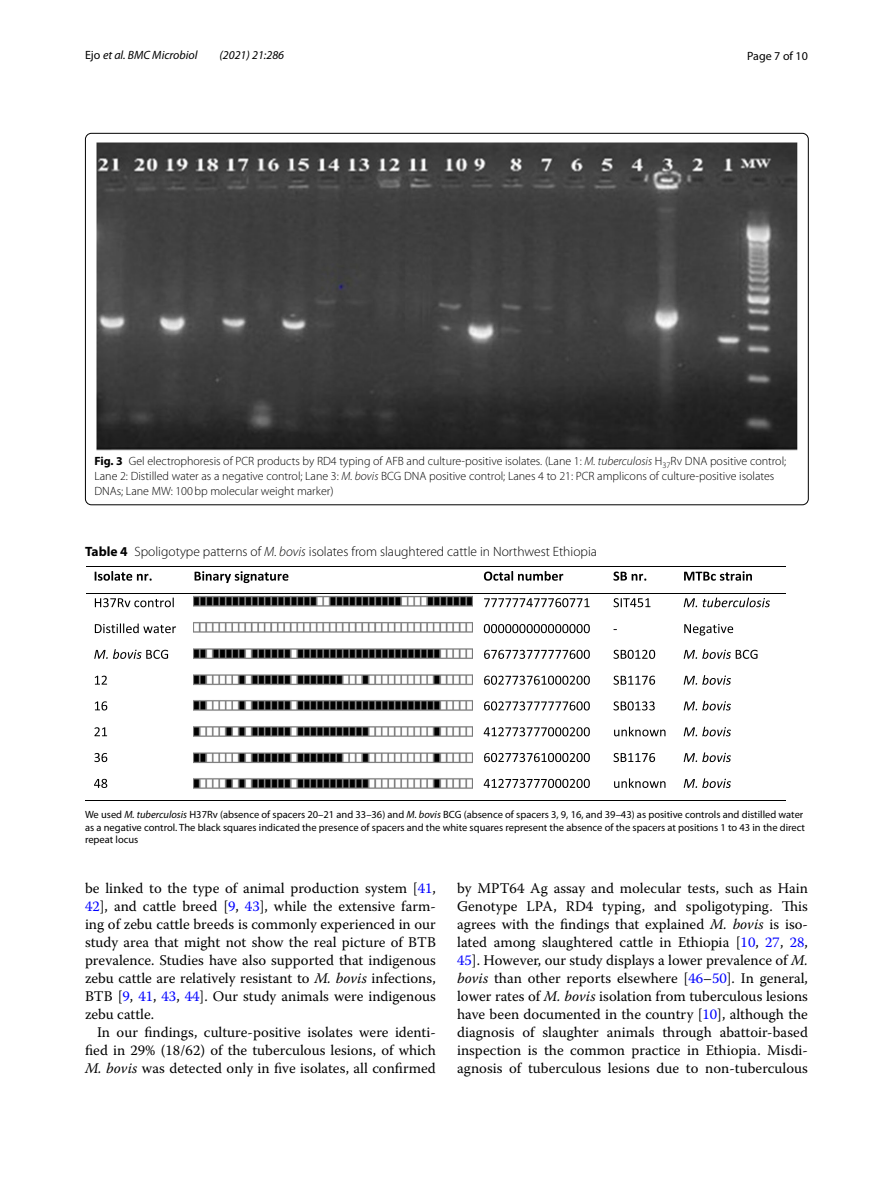
<style>
.page{position:relative;width:893px;height:1187px;background:#fff}
.page>*{position:absolute;margin:0;border:0;box-sizing:border-box;transform-origin:0 0}
.t1{font:14.7px/18px "Warnock Pro";color:#000;text-align:justify}
.t2{font:300 13.5px "Myriad Pro";color:#000}
.t3{font:300 12px/15px "Myriad Pro";color:#000}
.t4{font:italic 12px "Myriad Pro";color:#000}
.t5{font:12px "Myriad Pro";color:#000}
.t6{font:10.5px/12.8px "Myriad Pro";color:#000}
.s1{font-style:normal}
.s2{font-weight:700}
.s3{font-style:italic}
.s4{color:#00f}
</style>
<div class="page">
<img style="left:97px;top:142px;width:700px;height:308px">
<img style="left:193px;top:595px;width:280px;height:194px">
<svg style="left:95px;top:571px;width:57px;height:9px"></svg>
<svg style="left:195px;top:571px;width:93px;height:12px"></svg>
<svg style="left:484px;top:571px;width:79px;height:9px"></svg>
<svg style="left:613px;top:571px;width:33px;height:9px"></svg>
<svg style="left:684px;top:571px;width:68px;height:9px"></svg>
<hr style="left:86px;top:566px;width:100px;height:1px;background:#000">
<hr style="left:187px;top:566px;width:289px;height:1px;background:#000">
<hr style="left:476px;top:566px;width:129px;height:1px;background:#000">
<hr style="left:606px;top:566px;width:69px;height:1px;background:#000">
<hr style="left:676px;top:566px;width:109px;height:1px;background:#000">
<svg style="left:95px;top:597px;width:79px;height:10px"></svg>
<svg style="left:484px;top:598px;width:106px;height:9px"></svg>
<svg style="left:613px;top:598px;width:37px;height:9px"></svg>
<svg style="left:684px;top:597px;width:86px;height:10px"></svg>
<hr style="left:86px;top:593px;width:100px;height:1px;background:#000">
<hr style="left:187px;top:593px;width:289px;height:1px;background:#000">
<hr style="left:476px;top:593px;width:129px;height:1px;background:#000">
<hr style="left:606px;top:593px;width:69px;height:1px;background:#000">
<hr style="left:676px;top:593px;width:109px;height:1px;background:#000">
<svg style="left:95px;top:623px;width:81px;height:10px"></svg>
<svg style="left:484px;top:624px;width:106px;height:9px"></svg>
<svg style="left:684px;top:624px;width:49px;height:11px"></svg>
<svg style="left:94px;top:649px;width:74px;height:10px"></svg>
<svg style="left:484px;top:649px;width:106px;height:10px"></svg>
<svg style="left:613px;top:649px;width:42px;height:10px"></svg>
<svg style="left:684px;top:649px;width:73px;height:10px"></svg>
<svg style="left:95px;top:675px;width:12px;height:9px"></svg>
<svg style="left:484px;top:675px;width:106px;height:9px"></svg>
<svg style="left:613px;top:675px;width:42px;height:9px"></svg>
<svg style="left:684px;top:675px;width:47px;height:9px"></svg>
<svg style="left:95px;top:701px;width:12px;height:9px"></svg>
<svg style="left:484px;top:701px;width:106px;height:9px"></svg>
<svg style="left:613px;top:701px;width:42px;height:9px"></svg>
<svg style="left:684px;top:700px;width:47px;height:10px"></svg>
<svg style="left:94px;top:727px;width:13px;height:9px"></svg>
<svg style="left:484px;top:727px;width:106px;height:9px"></svg>
<svg style="left:614px;top:726px;width:51px;height:10px"></svg>
<svg style="left:684px;top:726px;width:47px;height:10px"></svg>
<svg style="left:94px;top:753px;width:13px;height:9px"></svg>
<svg style="left:484px;top:753px;width:106px;height:9px"></svg>
<svg style="left:613px;top:753px;width:42px;height:9px"></svg>
<svg style="left:684px;top:752px;width:47px;height:10px"></svg>
<svg style="left:94px;top:778px;width:13px;height:10px"></svg>
<svg style="left:484px;top:778px;width:106px;height:10px"></svg>
<svg style="left:614px;top:778px;width:51px;height:10px"></svg>
<svg style="left:684px;top:778px;width:47px;height:10px"></svg>
<hr style="left:85px;top:800px;width:101px;height:1px;background:#000">
<hr style="left:186px;top:800px;width:290px;height:1px;background:#000">
<hr style="left:475px;top:800px;width:130px;height:1px;background:#000">
<hr style="left:605px;top:800px;width:70px;height:1px;background:#000">
<hr style="left:675px;top:800px;width:110px;height:1px;background:#000">
<p class="t4" style="left:85px;top:48px;width:114px"><span class="s1">Ejo</span> et al. BMC Microbiol</p>
<p class="t4" style="left:219px;top:48px;width:66px">(2021) 21:286</p>
<p class="t5" style="left:747px;top:48px;width:62px">Page 7 of 10</p>
<p class="t3" style="left:94px;top:454px;width:693px"><span class="s2">Fig. 3</span> Gel electrophoresis of PCR products by RD4 typing of AFB and culture-positive isolates. (Lane 1: <span class="s3">M. tuberculosis</span> H<sub>37</sub>Rv DNA positive control;<br>Lane 2: Distilled water as a negative control; Lane 3: <span class="s3">M. bovis</span> BCG DNA positive control; Lanes 4 to 21: PCR amplicons of culture-positive isolates<br>DNAs; Lane MW: 100bp molecular weight marker)</p>
<p class="t2" style="left:85px;top:544px;width:513px"><span class="s2">Table 4</span> Spoligotype patterns of <span class="s3">M. bovis</span> isolates from slaughtered cattle in Northwest Ethiopia</p>
<p class="t6" style="left:85px;top:807px;width:722px">We used <span class="s3">M. tuberculosis</span> H37Rv (absence of spacers 20–21 and 33–36) and <span class="s3">M. bovis</span> BCG (absence of spacers 3, 9, 16, and 39–43) as positive controls and distilled water as a negative control. The black squares indicated the presence of spacers and the white squares represent the absence of the spacers at positions 1 to 43 in the direct repeat locus</p>
<p class="t1" style="left:85px;top:879px;width:352px">be linked to the type of animal production system [<span class="s4">41</span>, <span class="s4">42</span>], and cattle breed [<span class="s4">9</span>, <span class="s4">43</span>], while the extensive farm&shy;ing of zebu cattle breeds is commonly experienced in our study area that might not show the real picture of BTB prevalence. Studies have also supported that indigenous zebu cattle are relatively resistant to <span class="s3">M. bovis</span> infections, BTB [<span class="s4">9</span>, <span class="s4">41</span>, <span class="s4">43</span>, <span class="s4">44</span>]. Our study animals were indigenous zebu cattle.</p>
<p class="t1" style="left:85px;top:1023px;width:352px;text-indent:12px">In our findings, culture-positive isolates were identi&shy;fied in 29% (18/62) of the tuberculous lesions, of which <span class="s3">M. bovis</span> was detected only in five isolates, all confirmed</p>
<p class="t1" style="left:457px;top:879px;width:352px">by MPT64 Ag assay and molecular tests, such as Hain Genotype LPA, RD4 typing, and spoligotyping. This agrees with the findings that explained <span class="s3">M. bovis</span> is iso&shy;lated among slaughtered cattle in Ethiopia [<span class="s4">10</span>, <span class="s4">27</span>, <span class="s4">28</span>, <span class="s4">45</span>]. However, our study displays a lower prevalence of <span class="s3">M. bovis</span> than other reports elsewhere [<span class="s4">46</span>–<span class="s4">50</span>]. In general, lower rates of <span class="s3">M. bovis</span> isolation from tuberculous lesions have been documented in the country [<span class="s4">10</span>], although the diagnosis of slaughter animals through abattoir-based inspection is the common practice in Ethiopia. Misdi&shy;agnosis of tuberculous lesions due to non-tuberculous</p>
</div>
